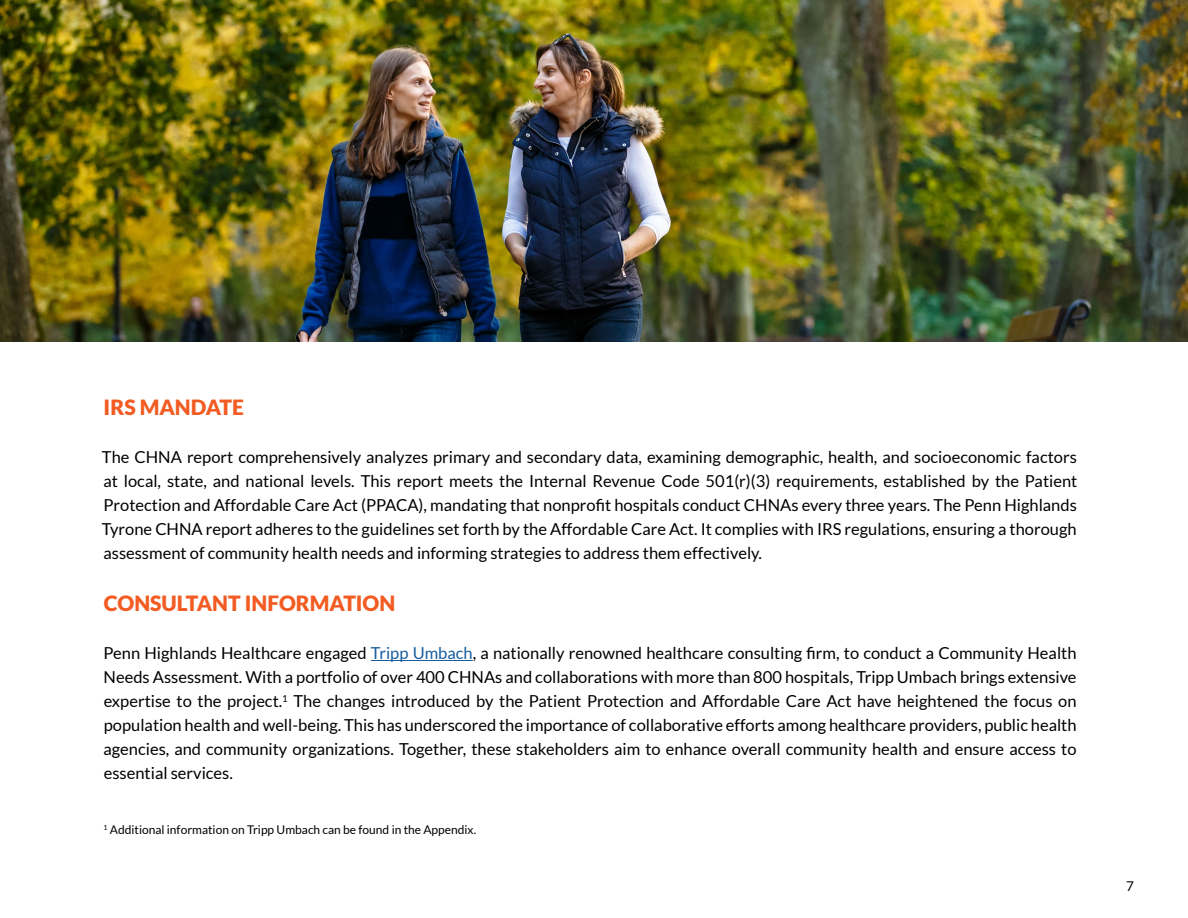
<style>
.page{position:relative;width:1188px;height:918px;background:#fff}
.page>*{position:absolute;margin:0;border:0;box-sizing:border-box;transform-origin:0 0}
.t1{font:900 21px "Lato";color:#f25b21}
.t2{font:16.5px/24px "Lato";color:#000;text-align:justify}
.t3{font:13.5px "Lato";color:#000}
.t4{font:12px "Lato";color:#000}
.s1{color:#175d9e}
</style>
<div class="page">
<hr style="left:371px;top:660px;width:102px;height:1px;background:#175d9e">
<img style="left:0;top:0;width:1188px;height:341px">
<p class="t1" style="left:104px;top:395px;width:142px">IRS MANDATE</p>
<p class="t2" style="left:102px;top:445px;width:977px">The CHNA report comprehensively analyzes primary and secondary data, examining demographic, health, and socioeconomic factors at local, state, and national levels. This report meets the Internal Revenue Code 501(r)(3) requirements, established by the Patient Protection and Affordable Care Act (PPACA), mandating that nonprofit hospitals conduct CHNAs every three years. The Penn Highlands Tyrone CHNA report adheres to the guidelines set forth by the Affordable Care Act. It complies with IRS regulations, ensuring a thorough assessment of community health needs and informing strategies to address them effectively.</p>
<p class="t1" style="left:104px;top:591px;width:293px">CONSULTANT INFORMATION</p>
<p class="t2" style="left:103px;top:641px;width:975px">Penn Highlands Healthcare engaged <span class="s1">Tripp Umbach</span>, a nationally renowned healthcare consulting firm, to conduct a Community Health Needs Assessment. With a portfolio of over 400 CHNAs and collaborations with more than 800 hospitals, Tripp Umbach brings extensive expertise to the project.<sup>1</sup> The changes introduced by the Patient Protection and Affordable Care Act have heightened the focus on population health and well-being. This has underscored the importance of collaborative efforts among healthcare providers, public health agencies, and community organizations. Together, these stakeholders aim to enhance overall community health and ensure access to essential services.</p>
<p class="t4" style="left:104px;top:823px;width:374px"><sup>1</sup> Additional information on Tripp Umbach can be found in the Appendix.</p>
<p class="t3" style="left:1126px;top:879px;width:9px">7</p>
</div>
